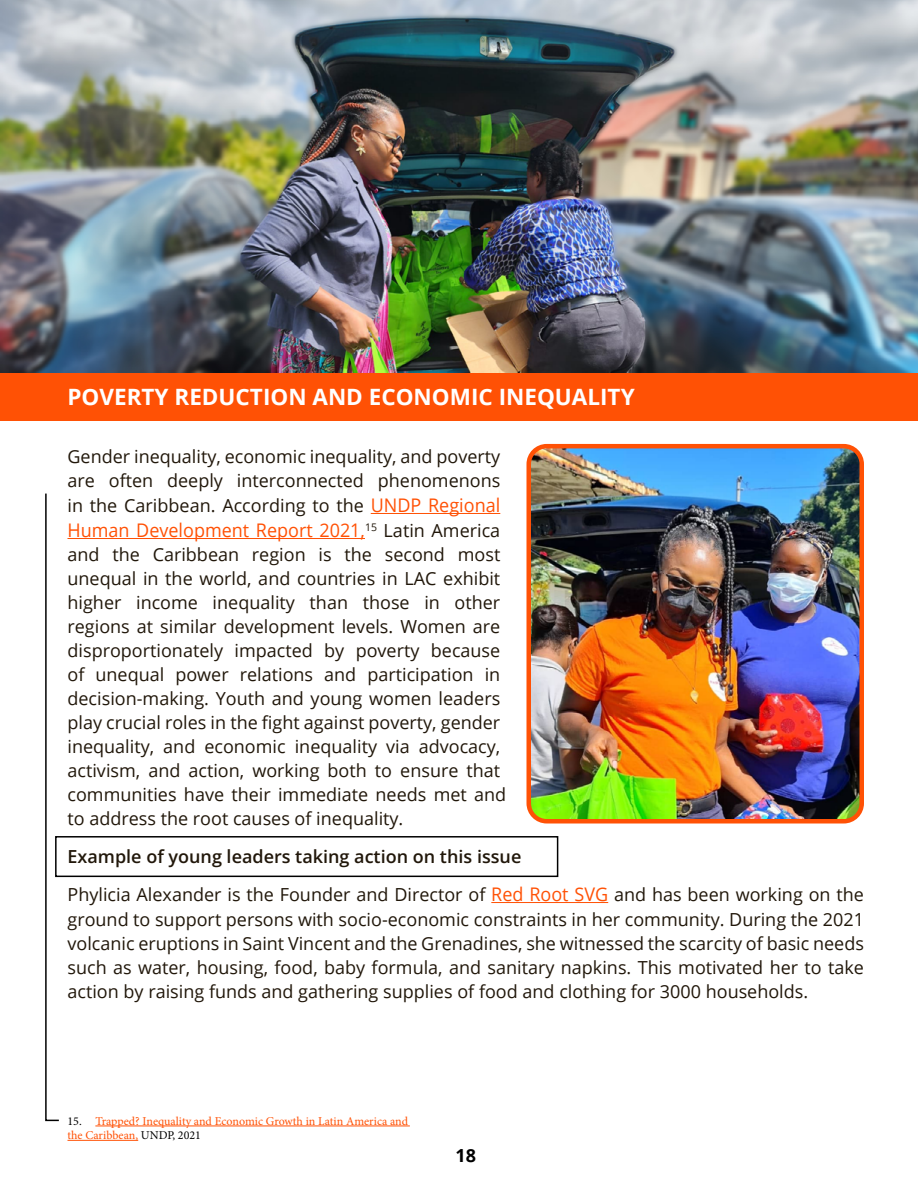
<style>
.page{position:relative;width:918px;height:1188px;background:#fff}
.page>*{position:absolute;margin:0;border:0;box-sizing:border-box;transform-origin:0 0}
.t1{font:700 22.5px "Open Sans";color:#fff}
.t2{font:18.75px "Open Sans";color:#ff5105;scale:.96 1}
.t3{font:18px/24px "Open Sans";color:#21170a;text-align:justify}
.t4{font:700 18px "Open Sans";color:#000}
.t5{font:12px/14.4px "Minion Pro";color:#ff5105}
.s1{font-size:18.75px;color:#ff5105}
.s2{font-size:18px;color:#21170a}
.s3{font-weight:600}
.s4{color:#000}
</style>
<div class="page">
<img style="left:0;top:0;width:918px;height:374px">
<div style="left:0;top:374px;width:918px;height:47px;background:#ff5105"></div>
<hr style="left:371px;top:513px;width:129px;height:1px;background:#ff5105">
<hr style="left:68px;top:538px;width:297px;height:1px;background:#ff5105">
<hr style="left:491px;top:902px;width:117px;height:1px;background:#ff5105">
<img style="left:531px;top:449px;width:328px;height:369px">
<div style="left:526px;top:444px;width:338px;height:379px;border:4px solid #ff5105;border-radius:18px"></div>
<hr style="left:95px;top:1126px;width:315px;height:1px;background:#ff5105">
<hr style="left:68px;top:1140px;width:70px;height:1px;background:#ff5105">
<svg style="left:45px;top:493px;width:15px;height:629px"></svg>
<div style="left:55px;top:836px;width:503px;height:41px;border:2px solid #000"></div>
<p class="t1" style="left:68px;top:381px;width:569px">POVERTY REDUCTION AND ECONOMIC INEQUALITY</p>
<p class="t3" style="left:68px;top:444px;width:434px;line-height:24.5px">Gender inequality, economic inequality, and poverty are often deeply interconnected phenomenons in the Caribbean. According to the <span class="s1">UNDP Regional</span></p>
<p class="t2" style="left:68px;top:517px;width:452px">Human Development Report 2021,<sup>15</sup> <span class="s2">Latin America</span></p>
<p class="t3" style="left:68px;top:542px;width:440px;text-align:left">and the Caribbean region is the second most unequal in the world, and countries in LAC exhibit higher income inequality than those in other regions at similar development levels. Women are disproportionately impacted by poverty because of unequal power relations and participation in decision-making. Youth and young women leaders play crucial roles in the fight against poverty, gender inequality, and economic inequality via advocacy, activism, and action, working both to ensure that communities have their immediate needs met and to address the root causes of inequality.</p>
<p class="t3" style="left:68px;top:836px;width:798px;line-height:38.5px"><span class="s3">Example of young leaders taking action on this issue<br></span>Phylicia Alexander is the Founder and Director of <span class="s1">Red Root SVG</span> and has been working on the</p>
<p class="t3" style="left:68px;top:907px;width:798px">ground to support persons with socio-economic constraints in her community. During the 2021 volcanic eruptions in Saint Vincent and the Grenadines, she witnessed the scarcity of basic needs such as water, housing, food, baby formula, and sanitary napkins. This motivated her to take action by raising funds and gathering supplies of food and clothing for 3000 households.</p>
<p class="t5" style="left:68px;top:1114px;width:342px"><span class="s4">15.</span> Trapped? Inequality and Economic Growth in Latin America and the Caribbean, <span class="s4">UNDP, 2021</span></p>
<p class="t4" style="left:455px;top:1143px;width:22px">18</p>
</div>
